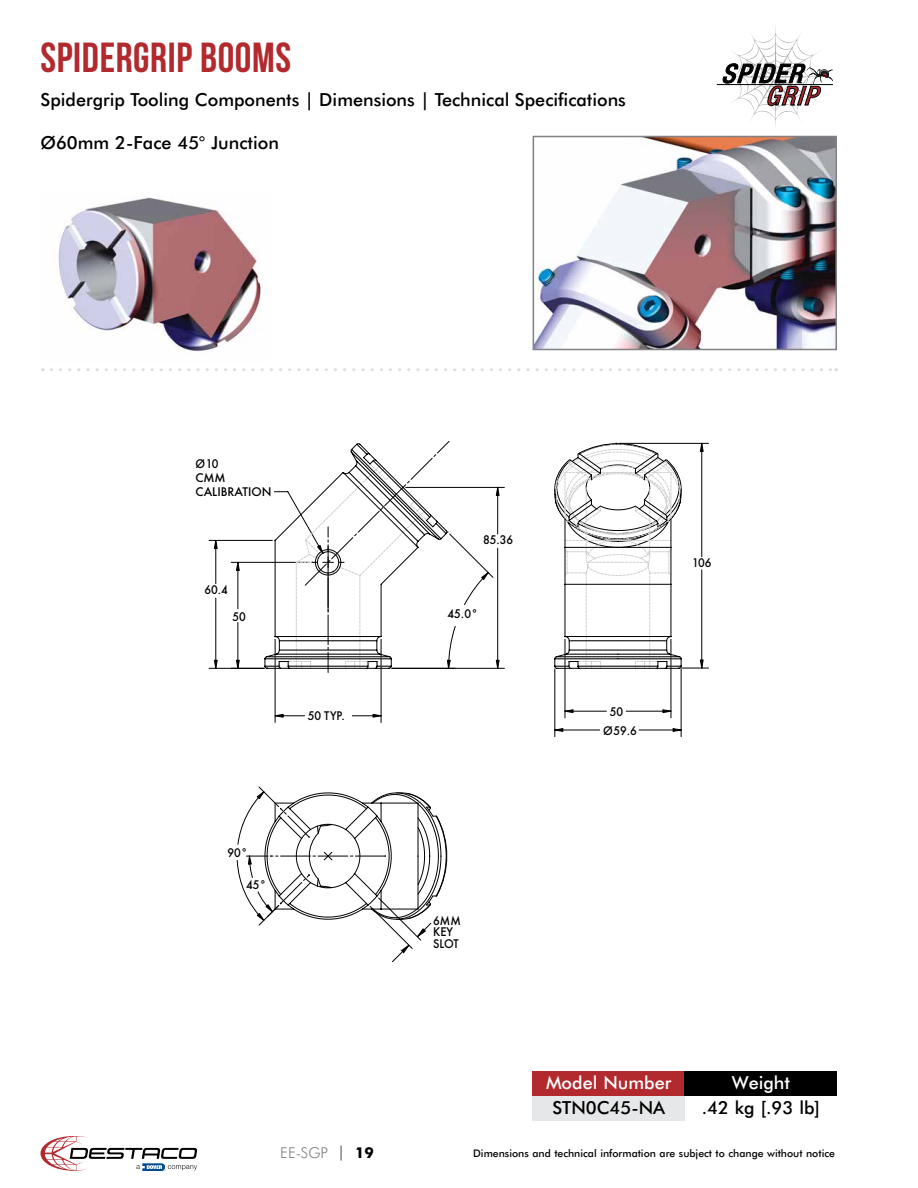
<style>
.page{position:relative;width:918px;height:1188px;background:#fff}
.page>*{position:absolute;margin:0;border:0;box-sizing:border-box;transform-origin:0 0}
.t1{font:42px "Bebas Neue";letter-spacing:.015em;color:#b2292e}
.t2{font:500 18px "Futura BT";color:#000}
.t3{font:500 18px "Futura BT";color:#fff}
.t4{font:300 15px "Futura BT";color:#808285}
.t5{font:500 11.55px/11.6px "Futura";color:#000;text-align:center;scale:.94 1}
.t6{font:500 11.55px/13.8px "Futura";color:#000}
.t7{font:500 10.5px "Futura BT";color:#000}
.s1{color:#000}
.s2{font-weight:700;color:#000}
</style>
<div class="page">
<img style="left:58px;top:197px;width:203px;height:155px">
<div style="left:533px;top:1071px;width:152px;height:25px;background:#b2292e"></div>
<div style="left:685px;top:1071px;width:152px;height:25px;background:#000"></div>
<div style="left:533px;top:1096px;width:152px;height:25px;background:#e6e7e8"></div>
<img style="left:536px;top:139px;width:298px;height:208px">
<div style="left:533px;top:136px;width:304px;height:214px;border:2px solid #808285"></div>
<hr style="left:209px;top:668px;width:55px;height:1px;background:#000">
<hr style="left:209px;top:540px;width:63px;height:1px;background:#000">
<hr style="left:216px;top:598px;width:1px;height:70px;background:#000">
<hr style="left:216px;top:540px;width:1px;height:44px;background:#000">
<svg style="left:214px;top:659px;width:4px;height:10px"></svg>
<svg style="left:214px;top:540px;width:4px;height:9px"></svg>
<hr style="left:231px;top:562px;width:78px;height:1px;background:#000">
<hr style="left:238px;top:623px;width:1px;height:45px;background:#000">
<hr style="left:238px;top:562px;width:1px;height:47px;background:#000">
<svg style="left:236px;top:659px;width:4px;height:9px"></svg>
<svg style="left:236px;top:562px;width:4px;height:9px"></svg>
<hr style="left:275px;top:639px;width:1px;height:84px;background:#000">
<hr style="left:381px;top:639px;width:1px;height:84px;background:#000">
<hr style="left:275px;top:716px;width:30px;height:1px;background:#000">
<svg style="left:274px;top:714px;width:10px;height:4px"></svg>
<svg style="left:352px;top:714px;width:30px;height:4px"></svg>
<hr style="left:565px;top:639px;width:1px;height:79px;background:#000">
<hr style="left:671px;top:639px;width:1px;height:79px;background:#000">
<hr style="left:565px;top:711px;width:41px;height:1px;background:#000">
<hr style="left:626px;top:711px;width:45px;height:1px;background:#000">
<svg style="left:564px;top:709px;width:10px;height:4px"></svg>
<svg style="left:662px;top:709px;width:10px;height:4px"></svg>
<hr style="left:555px;top:669px;width:1px;height:68px;background:#000">
<hr style="left:681px;top:669px;width:1px;height:68px;background:#000">
<hr style="left:555px;top:730px;width:45px;height:1px;background:#000">
<hr style="left:639px;top:730px;width:42px;height:1px;background:#000">
<svg style="left:554px;top:728px;width:10px;height:4px"></svg>
<svg style="left:672px;top:728px;width:10px;height:4px"></svg>
<svg style="left:682px;top:443px;width:27px;height:226px"></svg>
<svg style="left:264px;top:441px;width:418px;height:228px"></svg>
<svg style="left:237px;top:787px;width:211px;height:175px"></svg>
<svg style="left:51px;top:368px;width:786px;height:3px"></svg>
<hr style="left:717px;top:84px;width:115px;height:1px;background:#000">
<svg style="left:722px;top:27px;width:110px;height:100px"></svg>
<svg style="left:40px;top:1136px;width:157px;height:35px"></svg>
<h1 class="t1" style="left:40px;top:34px;width:252px">SPIDERGRIP BOOMS</h1>
<p class="t2" style="left:40px;top:88px;width:587px">Spidergrip Tooling Components | Dimensions | Technical Specifications</p>
<p class="t2" style="left:40px;top:131px;width:240px">Ø60mm 2-Face 45° Junction</p>
<p class="t5" style="left:195px;top:458px;width:26px">Ø10</p>
<p class="t6" style="left:195px;top:471px;width:78px">CMM<br>CALIBRATION</p>
<p class="t5" style="left:204px;top:584px;width:26px">60.4</p>
<p class="t5" style="left:233px;top:611px;width:16px">50</p>
<p class="t5" style="left:308px;top:710px;width:41px">50 TYP.</p>
<p class="t5" style="left:228px;top:846px;width:23px">90°</p>
<p class="t5" style="left:246px;top:879px;width:23px">45°</p>
<p class="t5" style="left:483px;top:534px;width:34px">85.36</p>
<p class="t5" style="left:448px;top:608px;width:34px">45.0°</p>
<p class="t5" style="left:433px;top:914px;width:31px;text-align:left">6MM<br>KEY<br>SLOT</p>
<p class="t5" style="left:603px;top:702px;width:37px;line-height:18.8px">50<br>Ø59.6</p>
<p class="t5" style="left:692px;top:556px;width:22px">106</p>
<p class="t3" style="left:546px;top:1072px;width:127px">Model Number</p>
<p class="t3" style="left:732px;top:1072px;width:60px">Weight</p>
<p class="t2" style="left:552px;top:1097px;width:114px">STN0C45-NA</p>
<p class="t2" style="left:702px;top:1097px;width:120px">.42 kg [.93 lb]</p>
<p class="t4" style="left:280px;top:1144px;width:95px">EE-SGP <span class="s1">|</span> <span class="s2">19</span></p>
<p class="t7" style="left:473px;top:1147px;width:363px">Dimensions and technical information are subject to change without notice</p>
</div>
